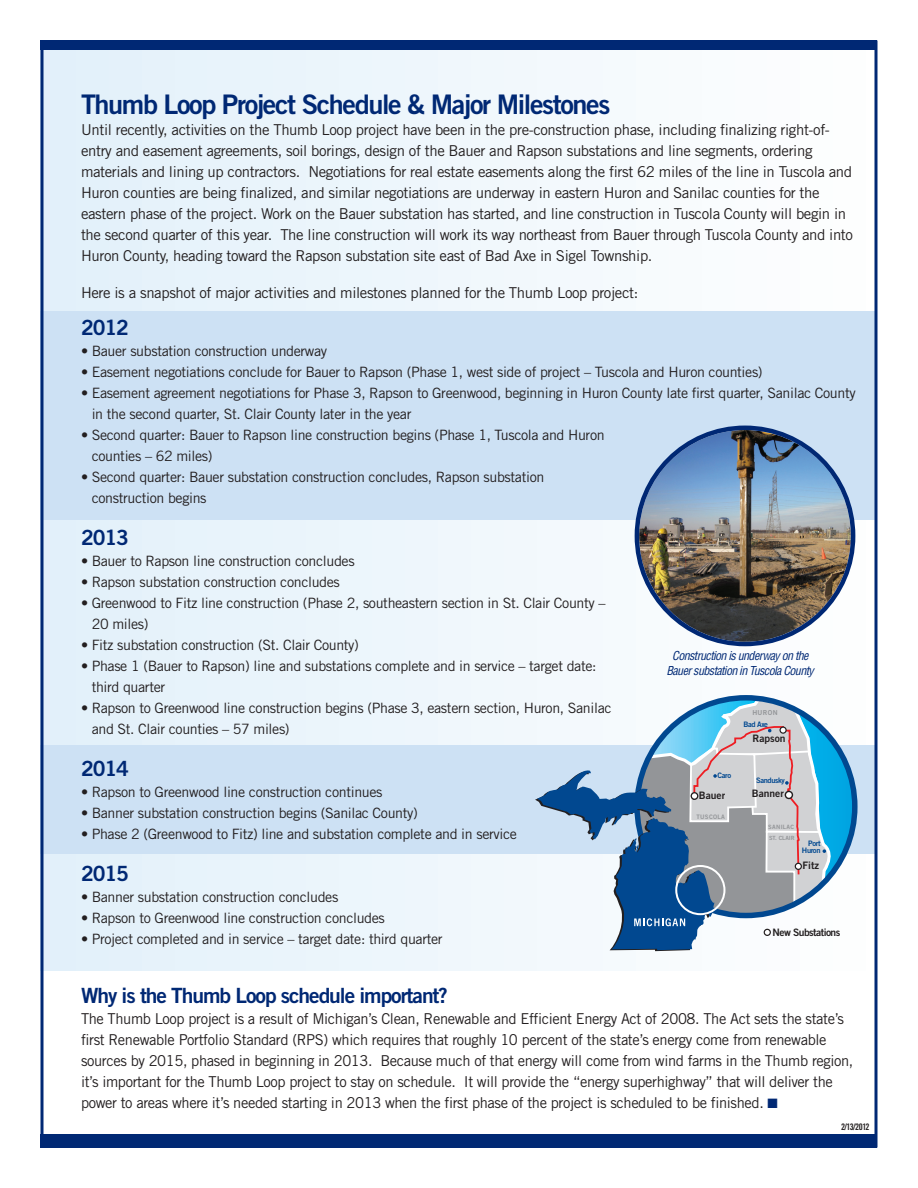
<style>
.page{position:relative;width:918px;height:1188px;background:#fff}
.page>*{position:absolute;margin:0;border:0;box-sizing:border-box;transform-origin:0 0}
.t1{font:27px "Trade Gothic Bold Two";letter-spacing:-.05em;color:#002874}
.t2{font:21px "Trade Gothic Bold Two";letter-spacing:-.05em;color:#002874}
.t3{font:15px/21px "Trade Gothic";letter-spacing:-.025em;color:#231f20}
.t4{font:14.25px/21px "Trade Gothic";letter-spacing:-.025em;color:#231f20}
.t5{font:italic condensed 12px/14.4px "Helvetica";letter-spacing:-.045em;color:#002874;text-align:center}
.t6{font:10.35px "Trade Gothic Bold Two";color:#231f20}
.t7{font:10.35px "Trade Gothic Bold Two";letter-spacing:-.05em;color:#231f20}
.t8{font:9px "Trade Gothic Bold Cond Twenty";letter-spacing:-.075em;color:#231f20}
.t9{font:7.5px/7.4px "Trade Gothic Bold Two";letter-spacing:-.05em;color:#014890;text-align:right}
.t10{font:6.9px "Trade Gothic Bold Two";letter-spacing:.05em;color:#939598}
.t11{font:6.15px "Trade Gothic Bold Two";letter-spacing:.05em;color:#939598}
.t12{font:6px "Trade Gothic Bold Two";letter-spacing:.05em;color:#939598}
.t13{font:5.7px "Trade Gothic Bold Two";color:#939598}
.s1{color:#002874}
</style>
<div class="page">
<div style="left:40px;top:40px;width:838px;height:931px;background:linear-gradient(to right,#e1f0fa,#fbfcfd)"></div>
<div style="left:40px;top:746px;width:838px;height:108px;background:#cde1f4"></div>
<div style="left:40px;top:311px;width:838px;height:209px;background:#cde1f4"></div>
<div style="left:40px;top:40px;width:838px;height:10px;background:#002874"></div>
<div style="left:40px;top:1134px;width:838px;height:14px;background:#002874"></div>
<svg style="left:637px;top:698px;width:218px;height:218px;background:#0090cf"></svg>
<svg style="left:535px;top:698px;width:301px;height:253px"></svg>
<img style="left:635px;top:426px;width:220px;height:220px">
<h1 class="t1" style="left:81px;top:94px;width:531px">Thumb Loop Project Schedule &amp; Major Milestones</h1>
<p class="t3" style="left:81px;top:121px;width:774px">Until recently, activities on the Thumb Loop project have been in the pre-construction phase, including finalizing right-of&shy;entry and easement agreements, soil borings, design of the Bauer and Rapson substations and line segments, ordering materials and lining up contractors. Negotiations for real estate easements along the first 62 miles of the line in Tuscola and Huron counties are being finalized, and similar negotiations are underway in eastern Huron and Sanilac counties for the eastern phase of the project. Work on the Bauer substation has started, and line construction in Tuscola County will begin in the second quarter of this year. The line construction will work its way northeast from Bauer through Tuscola County and into Huron County, heading toward the Rapson substation site east of Bad Axe in Sigel Township.</p>
<p class="t3" style="left:81px;top:284px;width:559px">Here is a snapshot of major activities and milestones planned for the Thumb Loop project:</p>
<h2 class="t2" style="left:81px;top:320px;width:50px">2012</h2>
<p class="t4" style="left:81px;top:342px;width:248px">• Bauer substation construction underway</p>
<p class="t4" style="left:81px;top:363px;width:683px">• Easement negotiations conclude for Bauer to Rapson (Phase 1, west side of project – Tuscola and Huron counties)</p>
<p class="t4" style="left:92px;top:384px;width:766px;text-indent:-11px">• Easement agreement negotiations for Phase 3, Rapson to Greenwood, beginning in Huron County late first quarter, Sanilac County in the second quarter, St. Clair County later in the year</p>
<p class="t4" style="left:92px;top:426px;width:515px;text-indent:-11px">• Second quarter: Bauer to Rapson line construction begins (Phase 1, Tuscola and Huron counties – 62 miles)</p>
<p class="t4" style="left:92px;top:468px;width:454px;text-indent:-11px">• Second quarter: Bauer substation construction concludes, Rapson substation construction begins</p>
<h2 class="t2" style="left:81px;top:530px;width:50px">2013</h2>
<p class="t4" style="left:81px;top:552px;width:275px">• Bauer to Rapson line construction concludes</p>
<p class="t4" style="left:81px;top:573px;width:260px">• Rapson substation construction concludes</p>
<p class="t4" style="left:92px;top:594px;width:515px;text-indent:-11px">• Greenwood to Fitz line construction (Phase 2, southeastern section in St. Clair County –<br>20 miles)</p>
<p class="t4" style="left:81px;top:636px;width:280px">• Fitz substation construction (St. Clair County)</p>
<p class="t4" style="left:92px;top:657px;width:506px;text-indent:-11px">• Phase 1 (Bauer to Rapson) line and substations complete and in service – target date: third quarter</p>
<p class="t4" style="left:92px;top:699px;width:521px;text-indent:-11px">• Rapson to Greenwood line construction begins (Phase 3, eastern section, Huron, Sanilac and St. Clair counties – 57 miles)</p>
<h2 class="t2" style="left:81px;top:761px;width:50px">2014</h2>
<p class="t4" style="left:81px;top:783px;width:303px">• Rapson to Greenwood line construction continues</p>
<p class="t4" style="left:81px;top:804px;width:338px">• Banner substation construction begins (Sanilac County)</p>
<p class="t4" style="left:81px;top:825px;width:437px">• Phase 2 (Greenwood to Fitz) line and substation complete and in service</p>
<h2 class="t2" style="left:81px;top:866px;width:50px">2015</h2>
<p class="t4" style="left:81px;top:888px;width:259px">• Banner substation construction concludes</p>
<p class="t4" style="left:81px;top:909px;width:305px">• Rapson to Greenwood line construction concludes</p>
<p class="t4" style="left:81px;top:930px;width:363px">• Project completed and in service – target date: third quarter</p>
<p class="t5" style="left:666px;top:649px;width:149px">Construction is underway on the<br>Bauer substation in Tuscola County</p>
<p class="t10" style="left:752px;top:710px;width:27px">HURON</p>
<p class="t9" style="left:743px;top:721px;width:26px">Bad Axe</p>
<p class="t6" style="left:753px;top:734px;width:35px">Rapson</p>
<p class="t9" style="left:718px;top:773px;width:15px">Caro</p>
<p class="t9" style="left:756px;top:777px;width:30px">Sandusky</p>
<p class="t6" style="left:699px;top:792px;width:28px">Bauer</p>
<p class="t6" style="left:752px;top:790px;width:33px">Banner</p>
<p class="t11" style="left:696px;top:814px;width:30px">TUSCOLA</p>
<p class="t12" style="left:768px;top:824px;width:27px">SANILAC</p>
<p class="t13" style="left:769px;top:835px;width:27px">ST. CLAIR</p>
<p class="t9" style="left:802px;top:840px;width:20px">Port<br>Huron</p>
<p class="t6" style="left:803px;top:862px;width:18px">Fitz</p>
<p class="t7" style="left:773px;top:928px;width:69px">New Substations</p>
<h2 class="t2" style="left:81px;top:987px;width:368px">Why is the Thumb Loop schedule important?</h2>
<p class="t3" style="left:81px;top:1009px;width:774px">The Thumb Loop project is a result of Michigan’s Clean, Renewable and Efficient Energy Act of 2008. The Act sets the state’s first Renewable Portfolio Standard (RPS) which requires that roughly 10 percent of the state’s energy come from renewable sources by 2015, phased in beginning in 2013. Because much of that energy will come from wind farms in the Thumb region, it’s important for the Thumb Loop project to stay on schedule. It will provide the “energy superhighway” that will deliver the power to areas where it’s needed starting in 2013 when the first phase of the project is scheduled to be finished. <span class="s1">■</span></p>
<p class="t8" style="left:841px;top:1123px;width:30px">2/13/2012</p>
</div>
